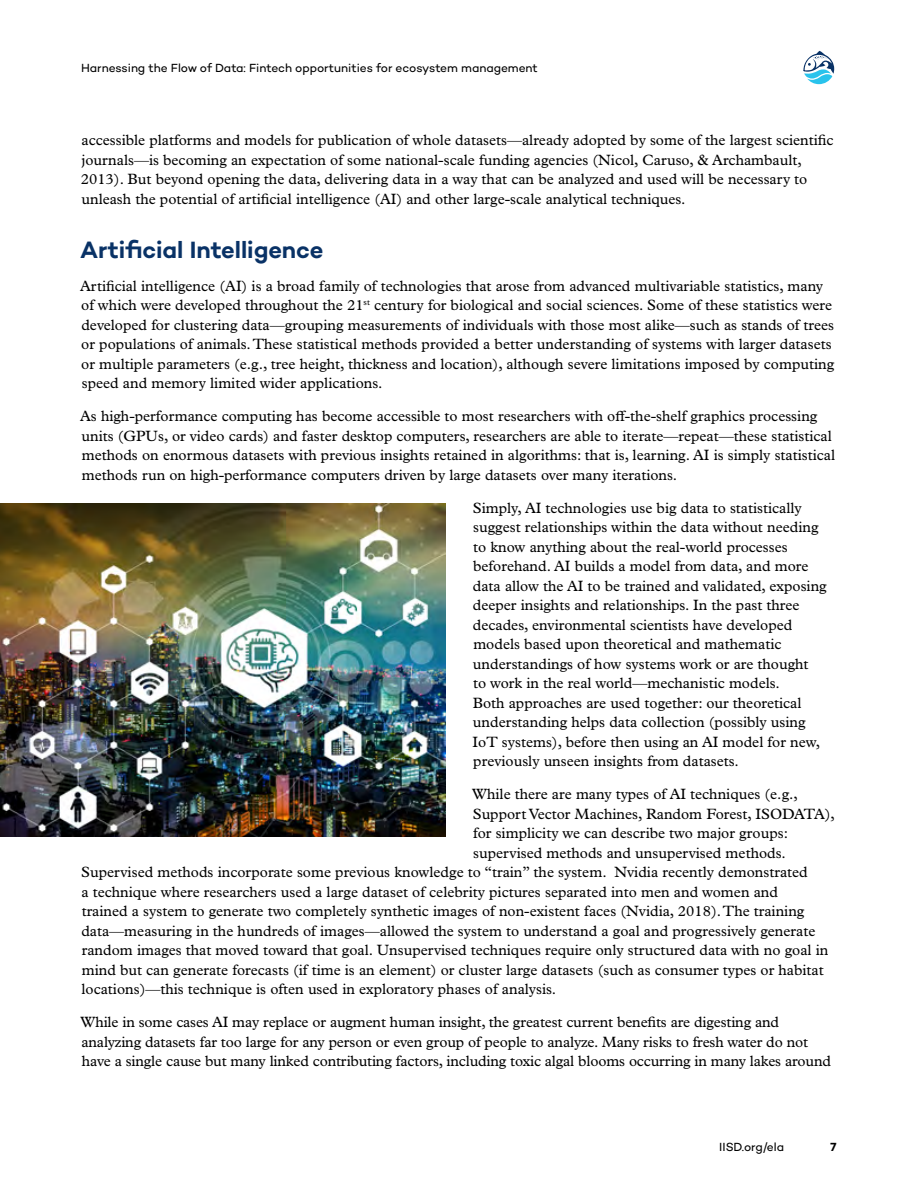
<style>
.page{position:relative;width:918px;height:1188px;background:#fff}
.page>*{position:absolute;margin:0;border:0;box-sizing:border-box;transform-origin:0 0}
.t1{font:600 24px "Campton";letter-spacing:-.005em;color:#093266}
.t2{font:15px/19.5px "Plantin MT Pro";color:#000}
.t3{font:12px "Campton";letter-spacing:-.005em;color:#000}
.t4{font:600 12px "Campton";color:#000}
</style>
<div class="page">
<svg style="left:803px;top:51px;width:31px;height:33px"></svg>
<img style="left:0;top:503px;width:446px;height:334px">
<p class="t3" style="left:81px;top:61px;width:458px">Harnessing the Flow of Data: Fintech opportunities for ecosystem management</p>
<p class="t2" style="left:81px;top:131px;width:754px">accessible platforms and models for publication of whole datasets—already adopted by some of the largest scientific journals—is becoming an expectation of some national-scale funding agencies (Nicol, Caruso, &amp; Archambault, 2013). But beyond opening the data, delivering data in a way that can be analyzed and used will be necessary to unleash the potential of artificial intelligence (AI) and other large-scale analytical techniques.</p>
<h1 class="t1" style="left:80px;top:234px;width:245px">Artificial Intelligence</h1>
<p class="t2" style="left:80px;top:276px;width:756px">Artificial intelligence (AI) is a broad family of technologies that arose from advanced multivariable statistics, many of which were developed throughout the 21<sup>st</sup> century for biological and social sciences. Some of these statistics were developed for clustering data—grouping measurements of individuals with those most alike—such as stands of trees or populations of animals. These statistical methods provided a better understanding of systems with larger datasets or multiple parameters (e.g., tree height, thickness and location), although severe limitations imposed by computing speed and memory limited wider applications.</p>
<p class="t2" style="left:80px;top:407px;width:757px">As high-performance computing has become accessible to most researchers with off-the-shelf graphics processing units (GPUs, or video cards) and faster desktop computers, researchers are able to iterate—repeat—these statistical methods on enormous datasets with previous insights retained in algorithms: that is, learning. AI is simply statistical methods run on high-performance computers driven by large datasets over many iterations.</p>
<p class="t2" style="left:473px;top:498px;width:356px">Simply, AI technologies use big data to statistically suggest relationships within the data without needing to know anything about the real-world processes beforehand. AI builds a model from data, and more data allow the AI to be trained and validated, exposing deeper insights and relationships. In the past three decades, environmental scientists have developed models based upon theoretical and mathematic understandings of how systems work or are thought<br>to work in the real world—mechanistic models.<br>Both approaches are used together: our theoretical understanding helps data collection (possibly using IoT systems), before then using an AI model for new, previously unseen insights from datasets.</p>
<p class="t2" style="left:472px;top:785px;width:327px">While there are many types of AI techniques (e.g.,</p>
<p class="t2" style="left:473px;top:804px;width:364px">Support Vector Machines, Random Forest, ISODATA),</p>
<p class="t2" style="left:473px;top:824px;width:316px">for simplicity we can describe two major groups:</p>
<p class="t2" style="left:473px;top:843px;width:314px">supervised methods and unsupervised methods.</p>
<p class="t2" style="left:81px;top:863px;width:728px">Supervised methods incorporate some previous knowledge to “train” the system. Nvidia recently demonstrated</p>
<p class="t2" style="left:82px;top:882px;width:698px">a technique where researchers used a large dataset of celebrity pictures separated into men and women and</p>
<p class="t2" style="left:82px;top:902px;width:724px">trained a system to generate two completely synthetic images of non-existent faces (Nvidia, 2018). The training</p>
<p class="t2" style="left:81px;top:921px;width:736px">data—measuring in the hundreds of images—allowed the system to understand a goal and progressively generate</p>
<p class="t2" style="left:82px;top:941px;width:748px">random images that moved toward that goal. Unsupervised techniques require only structured data with no goal in</p>
<p class="t2" style="left:82px;top:960px;width:743px">mind but can generate forecasts (if time is an element) or cluster large datasets (such as consumer types or habitat</p>
<p class="t2" style="left:82px;top:980px;width:476px">locations)—this technique is often used in exploratory phases of analysis.</p>
<p class="t2" style="left:81px;top:1013px;width:752px">While in some cases AI may replace or augment human insight, the greatest current benefits are digesting and analyzing datasets far too large for any person or even group of people to analyze. Many risks to fresh water do not have a single cause but many linked contributing factors, including toxic algal blooms occurring in many lakes around</p>
<p class="t3" style="left:719px;top:1139px;width:66px">IISD.org/ela</p>
<p class="t4" style="left:831px;top:1139px;width:8px">7</p>
</div>
